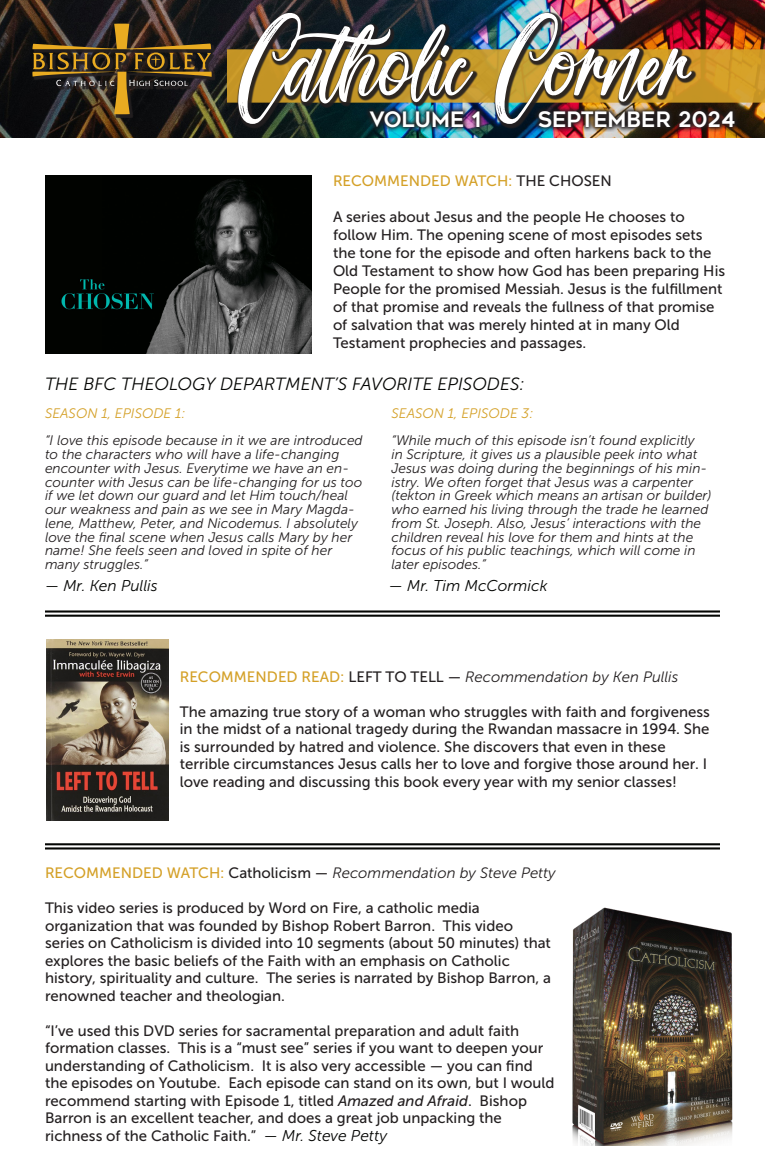
<style>
.page{position:relative;width:765px;height:1170px;background:#fff}
.page>*{position:absolute;margin:0;border:0;box-sizing:border-box;transform-origin:0 0}
.t1{font:96.38px "Brushell Silhouette";color:#fff}
.t2{font:21.12px "Geometos";color:#fff}
.t3{font:italic 17.62px "Museo Sans 300";color:#040503}
.t4{font:italic 15.62px "Museo Sans 300";color:#040503}
.t5{font:15px/17.5px "Museo Sans 500";color:#231f20}
.t6{font:italic 15px "Museo Sans 300";color:#231f20}
.t7{font:15px "Museo Sans 500";color:#d4a027}
.t8{font:italic 13.75px/13.8px "Museo Sans 300";color:#231f20}
.s1{color:#231f20}
.s2{color:#d4a027}
.s3{font-family:"Museo Sans 500";font-style:normal;color:#d4a027}
.s4{font-family:"Museo Sans 500";font-style:normal}
.s5{font-style:italic}
</style>
<div class="page">
<img style="left:0;top:0;width:765px;height:138px">
<svg style="left:227px;top:49px;width:538px;height:54px;background:#ce9927"></svg>
<div style="left:237px;top:11px;width:460px;height:118px;background:#231f20;opacity:.93"></div>
<div style="left:33px;top:24px;width:182px;height:94px;background:#231f20;opacity:.91"></div>
<img style="left:32px;top:24px;width:180px;height:90px">
<img style="left:533px;top:105px;width:207px;height:27px">
<img style="left:364px;top:105px;width:122px;height:27px">
<img style="left:45px;top:175px;width:267px;height:178px">
<hr style="left:45px;top:610px;width:675px;height:3px;background:#040503">
<hr style="left:45px;top:615px;width:675px;height:2px;background:#040503">
<hr style="left:45px;top:843px;width:675px;height:2px;background:#040503">
<hr style="left:45px;top:847px;width:675px;height:3px;background:#040503">
<img style="left:46px;top:639px;width:123px;height:182px">
<img style="left:572px;top:908px;width:161px;height:238px">
<p class="t1" style="left:238px;top:-1px;width:451px">Catholic Corner</p>
<p class="t2" style="left:370px;top:107px;width:113px">VOLUME 1</p>
<p class="t2" style="left:538px;top:107px;width:199px">SEPTEMBER 2024</p>
<p class="t7" style="left:333px;top:173px;width:280px">RECOMMENDED WATCH: <span class="s1">THE CHOSEN</span></p>
<p class="t5" style="left:333px;top:208px;width:394px;line-height:18px">A series about Jesus and the people He chooses to follow Him. The opening scene of most episodes sets the tone for the episode and often harkens back to the Old Testament to show how God has been preparing His People for the promised Messiah. Jesus is the fulfillment of that promise and reveals the fullness of that promise of salvation that was merely hinted at in many Old Testament prophecies and passages.</p>
<p class="t3" style="left:45px;top:374px;width:481px">THE BFC THEOLOGY DEPARTMENT’S FAVORITE EPISODES:</p>
<p class="t8" style="left:45px;top:399px;width:319px;line-height:27.5px"><span class="s2">SEASON 1, EPISODE 1:<br></span>“I love this episode because in it we are introduced</p>
<p class="t8" style="left:45px;top:448px;width:319px">to the characters who will have a life-changing encounter with Jesus. Everytime we have an en&shy;counter with Jesus can be life-changing for us too if we let down our guard and let Him touch/heal our weakness and pain as we see in Mary Magda&shy;lene, Matthew, Peter, and Nicodemus. I absolutely love the final scene when Jesus calls Mary by her name! She feels seen and loved in spite of her many struggles.”</p>
<p class="t8" style="left:392px;top:399px;width:305px;line-height:27.5px"><span class="s2">SEASON 1, EPISODE 3:<br></span>“While much of this episode isn’t found explicitly</p>
<p class="t8" style="left:392px;top:448px;width:321px">in Scripture, it gives us a plausible peek into what Jesus was doing during the beginnings of his min&shy;istry. We often forget that Jesus was a carpenter (tekton in Greek which means an artisan or builder) who earned his living through the trade he learned from St. Joseph. Also, Jesus’ interactions with the children reveal his love for them and hints at the focus of his public teachings, which will come in later episodes.”</p>
<p class="t4" style="left:45px;top:577px;width:114px">— Mr. Ken Pullis</p>
<p class="t4" style="left:389px;top:577px;width:160px">— Mr. Tim McCormick</p>
<p class="t6" style="left:180px;top:669px;width:500px"><span class="s3">RECOMMENDED READ:</span> <span class="s4">LEFT TO TELL —</span> Recommendation by Ken Pullis</p>
<p class="t5" style="left:180px;top:703px;width:532px">The amazing true story of a woman who struggles with faith and forgiveness in the midst of a national tragedy during the Rwandan massacre in 1994. She is surrounded by hatred and violence. She discovers that even in these terrible circumstances Jesus calls her to love and forgive those around her. I love reading and discussing this book every year with my senior classes!</p>
<p class="t6" style="left:45px;top:865px;width:512px"><span class="s3">RECOMMENDED WATCH:</span> <span class="s4">Catholicism —</span> Recommendation by Steve Petty</p>
<p class="t5" style="left:45px;top:900px;width:508px">This video series is produced by Word on Fire, a catholic media organization that was founded by Bishop Robert Barron. This video series on Catholicism is divided into 10 segments (about 50 minutes) that explores the basic beliefs of the Faith with an emphasis on Catholic history, spirituality and culture. The series is narrated by Bishop Barron, a renowned teacher and theologian.</p>
<p class="t5" style="left:45px;top:1022px;width:511px">“I’ve used this DVD series for sacramental preparation and adult faith formation classes. This is a “must see” series if you want to deepen your understanding of Catholicism. It is also very accessible — you can find the episodes on Youtube. Each episode can stand on its own, but I would recommend starting with Episode 1, titled <span class="s5">Amazed and Afraid</span>. Bishop Barron is an excellent teacher, and does a great job unpacking the richness of the Catholic Faith.”</p>
<p class="t4" style="left:264px;top:1127px;width:125px">— Mr. Steve Petty</p>
</div>
